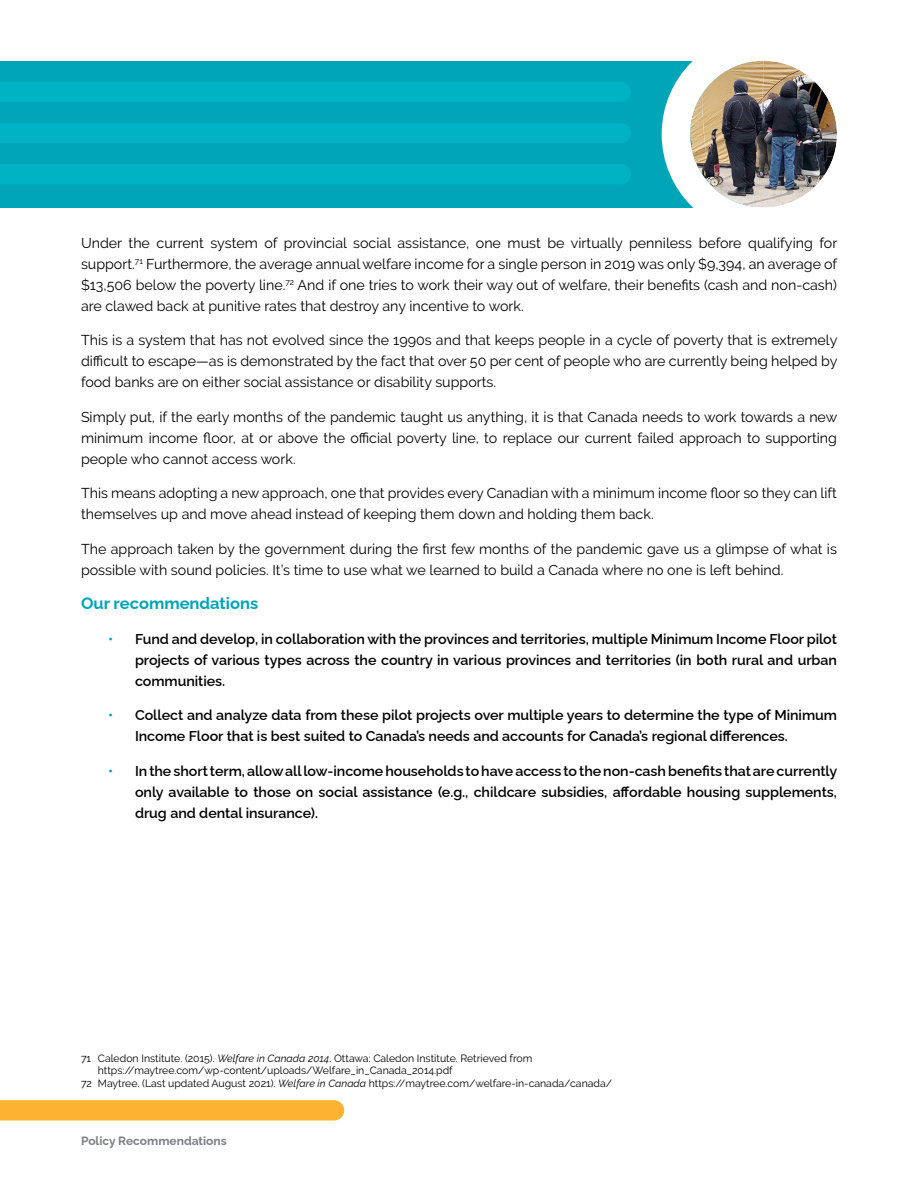
<style>
.page{position:relative;width:918px;height:1188px;background:#fff}
.page>*{position:absolute;margin:0;border:0;box-sizing:border-box;transform-origin:0 0}
.t1{font:700 16.5px "Raleway";color:#00a5b8}
.t2{font:14.25px/21px "Raleway";color:#000;text-align:justify}
.t3{font:600 14.25px/21px "Raleway";letter-spacing:-.005em;color:#000;text-align:justify}
.t4{font:700 12px "Raleway";color:#7e8083}
.t5{font:10.5px "Raleway";color:#000}
.s1{color:#00a5b8}
.s2{font-style:italic}
</style>
<div class="page">
<div style="left:0;top:1100px;width:344px;height:20px;background:#fcb331"></div>
<div style="left:0;top:61px;width:753px;height:147px;background:#00a5b8"></div>
<div style="left:0;top:82px;width:631px;height:20px;background:#00b3c4"></div>
<div style="left:0;top:123px;width:631px;height:20px;background:#00b3c4"></div>
<div style="left:0;top:164px;width:631px;height:20px;background:#00b3c4"></div>
<img style="left:690px;top:61px;width:147px;height:147px;border-radius:73px">
<div style="left:662px;top:32px;width:204px;height:204px;border:28px solid #fff;border-radius:50%"></div>
<p class="t2" style="left:81px;top:232px;width:758px">Under the current system of provincial social assistance, one must be virtually penniless before qualifying for support.<sup>71</sup> Furthermore, the average annual welfare income for a single person in 2019 was only $9,394, an average of $13,506 below the poverty line.<sup>72</sup> And if one tries to work their way out of welfare, their benefits (cash and non-cash) are clawed back at punitive rates that destroy any incentive to work.</p>
<p class="t2" style="left:81px;top:330px;width:758px">This is a system that has not evolved since the 1990s and that keeps people in a cycle of poverty that is extremely difficult to escape—as is demonstrated by the fact that over 50 per cent of people who are currently being helped by food banks are on either social assistance or disability supports.</p>
<p class="t2" style="left:81px;top:406px;width:758px">Simply put, if the early months of the pandemic taught us anything, it is that Canada needs to work towards a new minimum income floor, at or above the official poverty line, to replace our current failed approach to supporting people who cannot access work.</p>
<p class="t2" style="left:81px;top:483px;width:758px">This means adopting a new approach, one that provides every Canadian with a minimum income floor so they can lift themselves up and move ahead instead of keeping them down and holding them back.</p>
<p class="t2" style="left:81px;top:538px;width:758px">The approach taken by the government during the first few months of the pandemic gave us a glimpse of what is possible with sound policies. It’s time to use what we learned to build a Canada where no one is left behind.</p>
<p class="t1" style="left:81px;top:590px;width:179px">Our recommendations</p>
<p class="t3" style="left:135px;top:627px;width:704px;text-indent:-27px"><span class="s1">•</span> Fund and develop, in collaboration with the provinces and territories, multiple Minimum Income Floor pilot projects of various types across the country in various provinces and territories (in both rural and urban communities.</p>
<p class="t3" style="left:135px;top:703px;width:704px;text-indent:-27px"><span class="s1">•</span> Collect and analyze data from these pilot projects over multiple years to determine the type of Minimum<br>Income Floor that is best suited to Canada’s needs and accounts for Canada’s regional differences.</p>
<p class="t3" style="left:135px;top:759px;width:704px;text-indent:-27px"><span class="s1">•</span> In the short term, allow all low-income households to have access to the non-cash benefits that are currently only available to those on social assistance (e.g., childcare subsidies, affordable housing supplements, drug and dental insurance).</p>
<p class="t5" style="left:81px;top:1052px;width:453px">71 Caledon Institute. (2015). <span class="s2">Welfare in Canada 2014</span>. Ottawa: Caledon Institute. Retrieved from</p>
<p class="t5" style="left:98px;top:1064px;width:356px">https://maytree.com/wp-content/uploads/Welfare_in_Canada_2014.pdf</p>
<p class="t5" style="left:81px;top:1077px;width:533px">72 Maytree. (Last updated August 2021). <span class="s2">Welfare in Canada</span> https://maytree.com/welfare-in-canada/canada/</p>
<p class="t4" style="left:81px;top:1131px;width:147px">Policy Recommendations</p>
</div>
